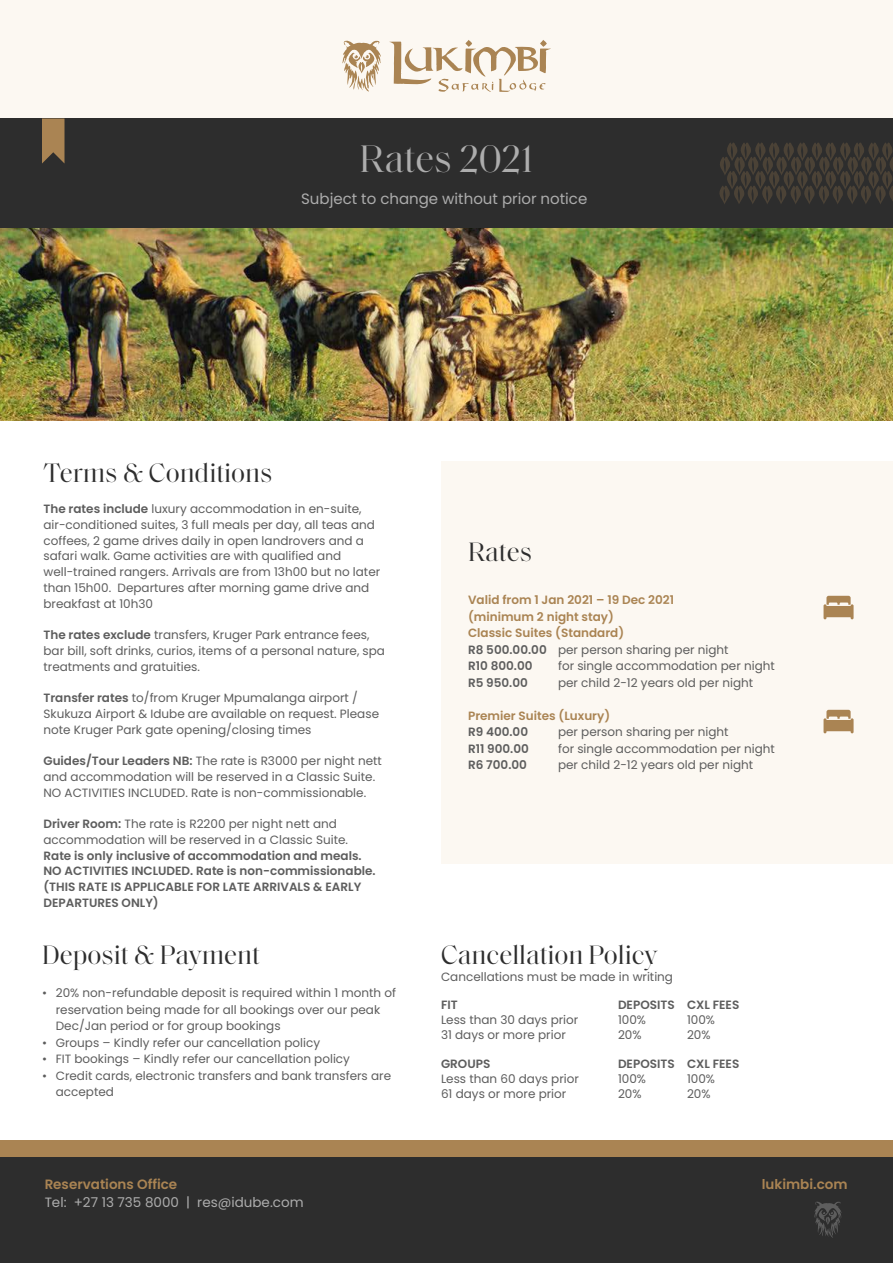
<style>
.page{position:relative;width:893px;height:1263px;background:#fff}
.page>*{position:absolute;margin:0;border:0;box-sizing:border-box;transform-origin:0 0}
.t1{font:39px "Saol Display";color:#adadad}
.t2{font:27px "Saol Display";color:#2d2d2d}
.t3{font:15px "Poppins";color:#adadad}
.t4{font:13.5px "Poppins";color:#adadad}
.t5{font:600 13.5px "Poppins";color:#aa8453}
.t6{font:12px/15.8px "Poppins";color:#5d5d5d}
.t7{font:600 12px/16.5px "Poppins";color:#5d5d5d}
.t8{font:600 12px/16.5px "Poppins";color:#aa8453}
.s1{font-weight:600}
</style>
<div class="page">
<div style="left:0;top:0;width:893px;height:120px;background:#fcf8f2"></div>
<div style="left:0;top:118px;width:893px;height:112px;background:#2d2d2d"></div>
<svg style="left:42px;top:119px;width:22px;height:45px"></svg>
<div style="left:0;top:1155px;width:893px;height:108px;background:#2d2d2d"></div>
<div style="left:0;top:1140px;width:893px;height:17px;background:#aa8453"></div>
<svg style="left:814px;top:1201px;width:28px;height:37px"></svg>
<svg style="left:719px;top:142px;width:174px;height:62px"></svg>
<svg style="left:342px;top:40px;width:39px;height:52px"></svg>
<svg style="left:390px;top:40px;width:161px;height:52px"></svg>
<img style="left:0;top:228px;width:893px;height:192px">
<div style="left:441px;top:461px;width:451px;height:403px;background:#fcf8f2"></div>
<svg style="left:823px;top:596px;width:31px;height:23px"></svg>
<svg style="left:823px;top:710px;width:31px;height:23px"></svg>
<h1 class="t1" style="left:360px;top:131px;width:175px">Rates 2021</h1>
<p class="t3" style="left:301px;top:190px;width:288px">Subject to change without prior notice</p>
<h2 class="t2" style="left:44px;top:453px;width:230px">Terms &amp; Conditions</h2>
<p class="t6" style="left:44px;top:501px;width:338px"><span class="s1">The rates include</span> luxury accommodation in en-suite, air-conditioned suites, 3 full meals per day, all teas and coffees, 2 game drives daily in open landrovers and a safari walk. Game activities are with qualified and well-trained rangers. Arrivals are from 13h00 but no later than 15h00. Departures after morning game drive and breakfast at 10h30</p>
<p class="t6" style="left:44px;top:627px;width:343px"><span class="s1">The rates exclude</span> transfers, Kruger Park entrance fees, bar bill, soft drinks, curios, items of a personal nature, spa treatments and gratuities.</p>
<p class="t6" style="left:44px;top:690px;width:337px"><span class="s1">Transfer rates</span> to/from Kruger Mpumalanga airport /<br>Skukuza Airport &amp; Idube are available on request. Please note Kruger Park gate opening/closing times</p>
<p class="t6" style="left:44px;top:753px;width:340px"><span class="s1">Guides/Tour Leaders NB:</span> The rate is R3000 per night nett and accommodation will be reserved in a Classic Suite.<br>NO ACTIVITIES INCLUDED. Rate is non-commissionable.</p>
<p class="t6" style="left:44px;top:816px;width:306px"><span class="s1">Driver Room:</span> The rate is R2200 per night nett and accommodation will be reserved in a Classic Suite.</p>
<p class="t7" style="left:44px;top:847px;width:334px;line-height:15.8px">Rate is only inclusive of accommodation and meals.<br>NO ACTIVITIES INCLUDED. Rate is non-commissionable. (THIS RATE IS APPLICABLE FOR LATE ARRIVALS &amp; EARLY DEPARTURES ONLY)</p>
<h2 class="t2" style="left:42px;top:936px;width:219px">Deposit &amp; Payment</h2>
<p class="t6" style="left:56px;top:985px;width:342px;line-height:16.5px;text-indent:-14px">• 20% non-refundable deposit is required within 1 month of reservation being made for all bookings over our peak<br>Dec/Jan period or for group bookings</p>
<p class="t6" style="left:42px;top:1035px;width:280px">• Groups – Kindly refer our cancellation policy</p>
<p class="t6" style="left:42px;top:1051px;width:310px">• FIT bookings – Kindly refer our cancellation policy</p>
<p class="t6" style="left:56px;top:1067px;width:337px;line-height:16.5px;text-indent:-14px">• Credit cards, electronic transfers and bank transfers are accepted</p>
<p class="t5" style="left:45px;top:1176px;width:134px">Reservations Office</p>
<p class="t4" style="left:45px;top:1194px;width:260px">Tel: +27 13 735 8000 | res@idube.com</p>
<h2 class="t2" style="left:468px;top:532px;width:65px">Rates</h2>
<p class="t8" style="left:468px;top:592px;width:208px">Valid from 1 Jan 2021 – 19 Dec 2021 (minimum 2 night stay)<br>Classic Suites (Standard)</p>
<p class="t7" style="left:468px;top:641px;width:80px">R8 500.00.00<br>R10 800.00<br>R5 950.00</p>
<p class="t8" style="left:468px;top:707px;width:144px">Premier Suites (Luxury)</p>
<p class="t7" style="left:468px;top:724px;width:62px;text-align:justify">R9 400.00<br>R11 900.00<br>R6 700.00</p>
<p class="t6" style="left:558px;top:641px;width:218px;line-height:16.5px">per person sharing per night<br>for single accommodation per night per child 2-12 years old per night</p>
<p class="t6" style="left:558px;top:724px;width:218px;line-height:16.5px">per person sharing per night<br>for single accommodation per night per child 2-12 years old per night</p>
<h2 class="t2" style="left:441px;top:936px;width:218px">Cancellation Policy</h2>
<p class="t6" style="left:441px;top:969px;width:234px">Cancellations must be made in writing</p>
<p class="t7" style="left:441px;top:997px;width:18px">FIT</p>
<p class="t6" style="left:441px;top:1012px;width:139px;line-height:15px">Less than 30 days prior<br>31 days or more prior</p>
<p class="t7" style="left:618px;top:997px;width:58px">DEPOSITS</p>
<p class="t6" style="left:618px;top:1012px;width:30px;line-height:15px">100%<br>20%</p>
<p class="t7" style="left:441px;top:1055px;width:51px">GROUPS</p>
<p class="t6" style="left:441px;top:1071px;width:139px;line-height:15px">Less than 60 days prior<br>61 days or more prior</p>
<p class="t7" style="left:618px;top:1055px;width:58px">DEPOSITS</p>
<p class="t6" style="left:618px;top:1071px;width:30px;line-height:15px">100%<br>20%</p>
<p class="t7" style="left:687px;top:997px;width:54px">CXL FEES</p>
<p class="t6" style="left:687px;top:1012px;width:30px;line-height:15px">100%<br>20%</p>
<p class="t7" style="left:687px;top:1055px;width:54px">CXL FEES</p>
<p class="t6" style="left:687px;top:1071px;width:30px;line-height:15px">100%<br>20%</p>
<p class="t5" style="left:762px;top:1176px;width:87px">lukimbi.com</p>
</div>
